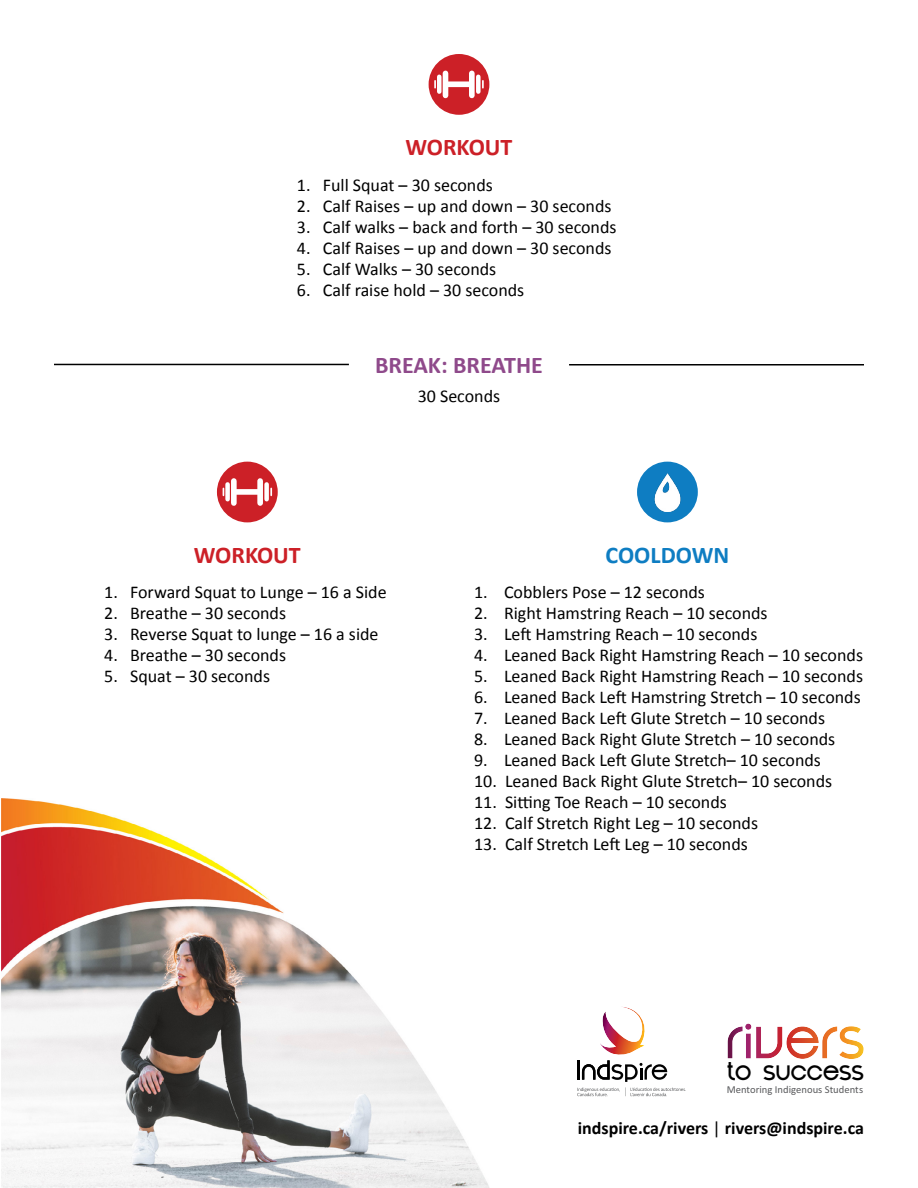
<style>
.page{position:relative;width:918px;height:1188px;background:#fff}
.page>*{position:absolute;margin:0;border:0;box-sizing:border-box;transform-origin:0 0}
.t1{font:700 24px "Calibri";color:#cc2027}
.t2{font:700 24px "Calibri";color:#8f4a8b}
.t3{font:700 24px "Calibri";color:#0e7dc2}
.t4{font:22.65px "Indspire";color:#000}
.t5{font:18px "Calibri";color:#000}
.t6{font:700 18px "Calibri";color:#000}
.t7{font:10.65px "Calibri";color:#58595b}
.s1{font-weight:400}
</style>
<div class="page">
<img style="left:2px;top:799px;width:487px;height:389px">
<div style="left:429px;top:54px;width:60px;height:61px;background:#cc2027;border-radius:50%"></div>
<div style="left:443px;top:73px;width:5px;height:22px;background:#fff"></div>
<div style="left:469px;top:73px;width:6px;height:22px;background:#fff"></div>
<div style="left:448px;top:81px;width:22px;height:6px;background:#fff"></div>
<div style="left:476px;top:77px;width:5px;height:15px;background:#fff"></div>
<div style="left:437px;top:77px;width:5px;height:15px;background:#fff"></div>
<svg style="left:482px;top:81px;width:2px;height:7px"></svg>
<svg style="left:434px;top:81px;width:2px;height:7px"></svg>
<hr style="left:54px;top:364px;width:295px;height:1px;background:#000">
<hr style="left:569px;top:364px;width:295px;height:2px;background:#000">
<div style="left:217px;top:462px;width:61px;height:60px;background:#cc2027;border-radius:50%"></div>
<div style="left:231px;top:481px;width:6px;height:22px;background:#fff"></div>
<div style="left:257px;top:481px;width:6px;height:22px;background:#fff"></div>
<div style="left:236px;top:489px;width:22px;height:6px;background:#fff"></div>
<div style="left:264px;top:484px;width:5px;height:15px;background:#fff"></div>
<div style="left:225px;top:484px;width:5px;height:15px;background:#fff"></div>
<svg style="left:270px;top:488px;width:2px;height:7px"></svg>
<div style="left:637px;top:462px;width:61px;height:60px;background:#0e7dc2;border-radius:50%"></div>
<img style="left:654px;top:473px;width:27px;height:38px">
<svg style="left:577px;top:1007px;width:109px;height:90px"></svg>
<svg style="left:728px;top:1024px;width:136px;height:35px"></svg>
<h1 class="t1" style="left:405px;top:138px;width:109px">WORKOUT</h1>
<p class="t5" style="left:297px;top:173px;width:197px">1. Full Squat – 30 seconds</p>
<p class="t5" style="left:297px;top:194px;width:316px">2. Calf Raises – up and down – 30 seconds</p>
<p class="t5" style="left:297px;top:215px;width:321px">3. Calf walks – back and forth – 30 seconds</p>
<p class="t5" style="left:297px;top:236px;width:316px">4. Calf Raises – up and down – 30 seconds</p>
<p class="t5" style="left:297px;top:257px;width:201px">5. Calf Walks – 30 seconds</p>
<p class="t5" style="left:297px;top:278px;width:229px">6. Calf raise hold – 30 seconds</p>
<h1 class="t1" style="left:194px;top:545px;width:109px">WORKOUT</h1>
<h1 class="t2" style="left:375px;top:356px;width:169px">BREAK: BREATHE</h1>
<p class="t5" style="left:418px;top:389px;width:84px">30 Seconds</p>
<h1 class="t3" style="left:606px;top:545px;width:125px">COOLDOWN</h1>
<p class="t5" style="left:104px;top:581px;width:284px">1. Forward Squat to Lunge – 16 a Side</p>
<p class="t5" style="left:104px;top:602px;width:183px">2. Breathe – 30 seconds</p>
<p class="t5" style="left:104px;top:623px;width:276px">3. Reverse Squat to lunge – 16 a side</p>
<p class="t5" style="left:104px;top:644px;width:183px">4. Breathe – 30 seconds</p>
<p class="t5" style="left:104px;top:665px;width:167px">5. Squat – 30 seconds</p>
<p class="t5" style="left:474px;top:581px;width:232px">1. Cobblers Pose – 12 seconds</p>
<p class="t5" style="left:474px;top:602px;width:295px">2. Right Hamstring Reach – 10 seconds</p>
<p class="t5" style="left:474px;top:623px;width:285px">3. Left Hamstring Reach – 10 seconds</p>
<p class="t5" style="left:474px;top:644px;width:390px">4. Leaned Back Right Hamstring Reach – 10 seconds</p>
<p class="t5" style="left:474px;top:665px;width:390px">5. Leaned Back Right Hamstring Reach – 10 seconds</p>
<p class="t5" style="left:474px;top:686px;width:388px">6. Leaned Back Left Hamstring Stretch – 10 seconds</p>
<p class="t5" style="left:474px;top:707px;width:353px">7. Leaned Back Left Glute Stretch – 10 seconds</p>
<p class="t5" style="left:474px;top:728px;width:363px">8. Leaned Back Right Glute Stretch – 10 seconds</p>
<p class="t5" style="left:474px;top:749px;width:348px">9. Leaned Back Left Glute Stretch– 10 seconds</p>
<p class="t5" style="left:474px;top:770px;width:360px">10. Leaned Back Right Glute Stretch– 10 seconds</p>
<p class="t5" style="left:474px;top:791px;width:254px">11. Sitting Toe Reach – 10 seconds</p>
<p class="t5" style="left:474px;top:812px;width:286px">12. Calf Stretch Right Leg – 10 seconds</p>
<p class="t5" style="left:474px;top:833px;width:275px">13. Calf Stretch Left Leg – 10 seconds</p>
<p class="t4" style="left:727px;top:1059px;width:139px">TO SUCCESS</p>
<p class="t7" style="left:727px;top:1086px;width:138px">Mentoring Indigenous Students</p>
<p class="t6" style="left:578px;top:1121px;width:288px">indspire.ca/rivers <span class="s1">|</span> rivers@indspire.ca</p>
</div>
